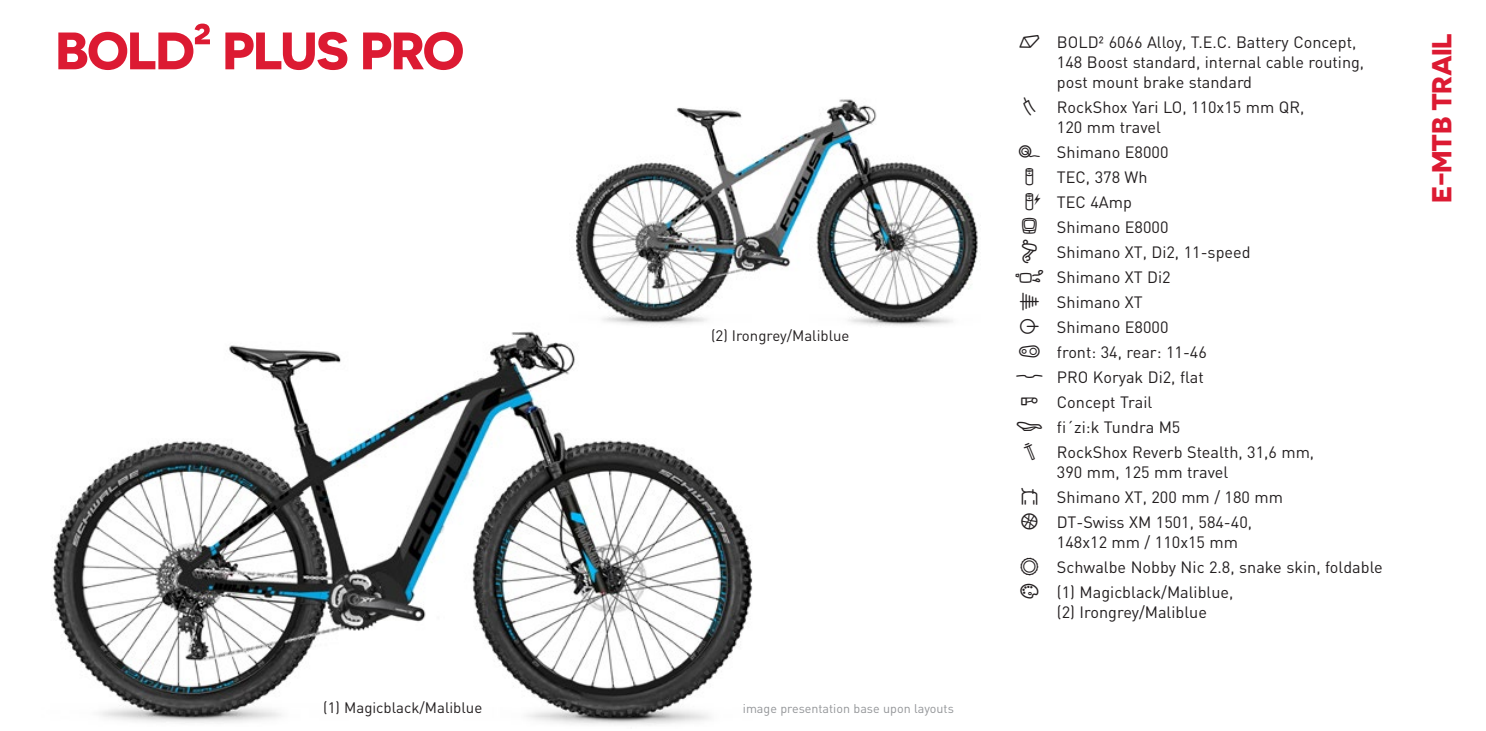
<style>
.page{position:relative;width:1486px;height:731px;background:#fff}
.page>*{position:absolute;margin:0;border:0;box-sizing:border-box;transform-origin:0 0}
.t1{font:700 52.5px "Novecentosanswide";letter-spacing:-.03em;color:#dc1a32}
.t2{font:700 27.5px "Novecentosanswide";letter-spacing:-.03em;color:#dc1a32}
.t3{font:16.25px/25px "DIN";color:#231f20}
.t4{font:15px "DIN";color:#231f20}
.t5{font:12.5px "DIN Pro";color:#939598}
.s1{font-family:"Bike Icons 2017";font-size:20px}
</style>
<div class="page">
<img style="left:52px;top:331px;width:701px;height:394px">
<img style="left:575px;top:99px;width:403px;height:227px">
<h1 class="t1" style="left:55px;top:18px;width:410px">BOLD² PLUS PRO</h1>
<p class="t3" style="left:1057px;top:32px;width:309px;line-height:20px;text-indent:-38px"><span class="s1">Q</span> BOLD² 6066 Alloy, T.E.C. Battery Concept,<br>148 Boost standard, internal cable routing, post mount brake standard</p>
<p class="t3" style="left:1057px;top:97px;width:249px;line-height:20px;text-indent:-38px"><span class="s1">H</span> RockShox Yari LO, 110x15 mm QR,<br>120 mm travel</p>
<p class="t3" style="left:1019px;top:140px;width:151px"><span class="s1">O</span> Shimano E8000</p>
<p class="t3" style="left:1019px;top:164px;width:130px"><span class="s1">9</span> TEC, 378 Wh</p>
<p class="t3" style="left:1019px;top:189px;width:114px"><span class="s1">:</span> TEC 4Amp</p>
<p class="t3" style="left:1019px;top:214px;width:151px"><span class="s1">#</span> Shimano E8000</p>
<p class="t3" style="left:1019px;top:239px;width:233px"><span class="s1">W</span> Shimano XT, Di2, 11-speed</p>
<p class="t3" style="left:1019px;top:264px;width:153px"><span class="s1">V</span> Shimano XT Di2</p>
<p class="t3" style="left:1057px;top:289px;width:87px">Shimano XT</p>
<p class="t3" style="left:1019px;top:314px;width:151px"><span class="s1">L</span> Shimano E8000</p>
<p class="t3" style="left:1019px;top:339px;width:189px"><span class="s1">Z</span> front: 34, rear: 11-46</p>
<p class="t3" style="left:1019px;top:364px;width:186px"><span class="s1">N</span> PRO Koryak Di2, flat</p>
<p class="t3" style="left:1057px;top:389px;width:97px">Concept Trail</p>
<p class="t3" style="left:1019px;top:414px;width:162px"><span class="s1">T</span> fi´zi:k Tundra M5</p>
<p class="t3" style="left:1019px;top:439px;width:296px"><span class="s1">U</span> RockShox Reverb Stealth, 31,6 mm,</p>
<p class="t3" style="left:1019px;top:459px;width:265px;text-indent:38px">390 mm, 125 mm travel<br><span class="s1">A</span> Shimano XT, 200 mm / 180 mm<br><span class="s1">M</span> DT-Swiss XM 1501, 584-40,</p>
<p class="t3" style="left:1019px;top:529px;width:365px;text-indent:38px">148x12 mm / 110x15 mm<br><span class="s1">R</span> Schwalbe Nobby Nic 2.8, snake skin, foldable<br><span class="s1">0</span> (1) Magicblack/Maliblue,</p>
<p class="t3" style="left:1057px;top:599px;width:152px">(2) Irongrey/Maliblue</p>
<p class="t4" style="left:711px;top:326px;width:140px">(2) Irongrey/Maliblue</p>
<p class="t4" style="left:323px;top:697px;width:160px">(1) Magicblack/Maliblue</p>
<p class="t5" style="left:743px;top:699px;width:212px">image presentation base upon layouts</p>
<h2 class="t2" style="left:1424px;top:203px;width:171px;rotate:-90deg">E-MTB TRAIL</h2>
</div>
